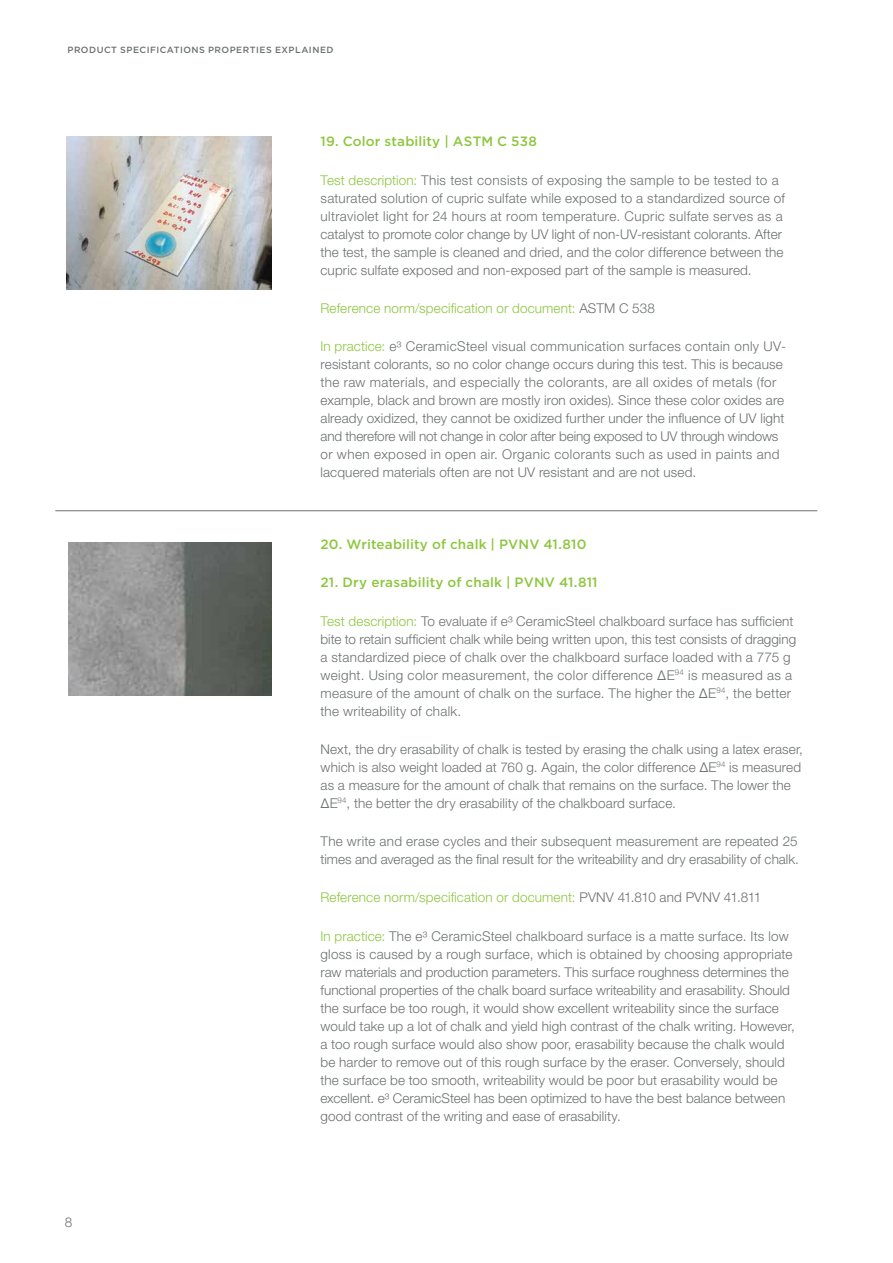
<style>
.page{position:relative;width:893px;height:1263px;background:#fff}
.page>*{position:absolute;margin:0;border:0;box-sizing:border-box;transform-origin:0 0}
.t1{font:300 13.5px/18px "Helvetica Neue LT Pro";letter-spacing:.01em;color:#6c7070}
.t2{font:300 13.5px "Helvetica Neue LT Pro";letter-spacing:.01em;color:#8dc63f}
.t3{font:500 13.5px "Gotham";letter-spacing:.01em;color:#8dc63f}
.t4{font:500 9px "Gotham";letter-spacing:.055em;color:#6c7070}
.s1{color:#8dc63f}
.s2{color:#6c7070}
</style>
<div class="page">
<img style="left:67px;top:136px;width:204px;height:154px">
<img style="left:68px;top:542px;width:203px;height:153px">
<hr style="left:55px;top:510px;width:762px;height:1px;background:#6c7070">
<p class="t4" style="left:68px;top:44px;width:268px">PRODUCT SPECIFICATIONS PROPERTIES EXPLAINED</p>
<p class="t3" style="left:320px;top:134px;width:218px">19. Color stability | ASTM C 538</p>
<p class="t1" style="left:320px;top:170px;width:466px"><span class="s1">Test description:</span> This test consists of exposing the sample to be tested to a saturated solution of cupric sulfate while exposed to a standardized source of ultraviolet light for 24 hours at room temperature. Cupric sulfate serves as a catalyst to promote color change by UV light of non-UV-resistant colorants. After the test, the sample is cleaned and dried, and the color difference between the cupric sulfate exposed and non-exposed part of the sample is measured.</p>
<p class="t2" style="left:320px;top:300px;width:336px">Reference norm/specification or document: <span class="s2">ASTM C 538</span></p>
<p class="t1" style="left:320px;top:337px;width:467px"><span class="s1">In practice:</span> e³ CeramicSteel visual communication surfaces contain only UV&shy;resistant colorants, so no color change occurs during this test. This is because the raw materials, and especially the colorants, are all oxides of metals (for example, black and brown are mostly iron oxides). Since these color oxides are already oxidized, they cannot be oxidized further under the influence of UV light and therefore will not change in color after being exposed to UV through windows or when exposed in open air. Organic colorants such as used in paints and lacquered materials often are not UV resistant and are not used.</p>
<p class="t1" style="left:65px;top:1213px;width:9px">8</p>
<p class="t3" style="left:320px;top:537px;width:268px">20. Writeability of chalk | PVNV 41.810</p>
<p class="t3" style="left:320px;top:575px;width:278px">21. Dry erasability of chalk | PVNV 41.811</p>
<p class="t1" style="left:320px;top:611px;width:477px"><span class="s1">Test description:</span> To evaluate if e³ CeramicSteel chalkboard surface has sufficient bite to retain sufficient chalk while being written upon, this test consists of dragging a standardized piece of chalk over the chalkboard surface loaded with a 775 g weight. Using color measurement, the color difference ΔE<sup>94</sup> is measured as a measure of the amount of chalk on the surface. The higher the ΔE<sup>94</sup>, the better the writeability of chalk.</p>
<p class="t1" style="left:320px;top:740px;width:484px">Next, the dry erasability of chalk is tested by erasing the chalk using a latex eraser, which is also weight loaded at 760 g. Again, the color difference ΔE<sup>94</sup> is measured as a measure for the amount of chalk that remains on the surface. The lower the ΔE<sup>94</sup>, the better the dry erasability of the chalkboard surface.</p>
<p class="t1" style="left:320px;top:832px;width:480px">The write and erase cycles and their subsequent measurement are repeated 25 times and averaged as the final result for the writeability and dry erasability of chalk.</p>
<p class="t2" style="left:320px;top:889px;width:442px">Reference norm/specification or document: <span class="s2">PVNV 41.810 and PVNV 41.811</span></p>
<p class="t1" style="left:320px;top:926px;width:476px"><span class="s1">In practice:</span> The e³ CeramicSteel chalkboard surface is a matte surface. Its low gloss is caused by a rough surface, which is obtained by choosing appropriate raw materials and production parameters. This surface roughness determines the functional properties of the chalk board surface writeability and erasability. Should the surface be too rough, it would show excellent writeability since the surface would take up a lot of chalk and yield high contrast of the chalk writing. However, a too rough surface would also show poor, erasability because the chalk would be harder to remove out of this rough surface by the eraser. Conversely, should the surface be too smooth, writeability would be poor but erasability would be excellent. e³ CeramicSteel has been optimized to have the best balance between good contrast of the writing and ease of erasability.</p>
</div>
